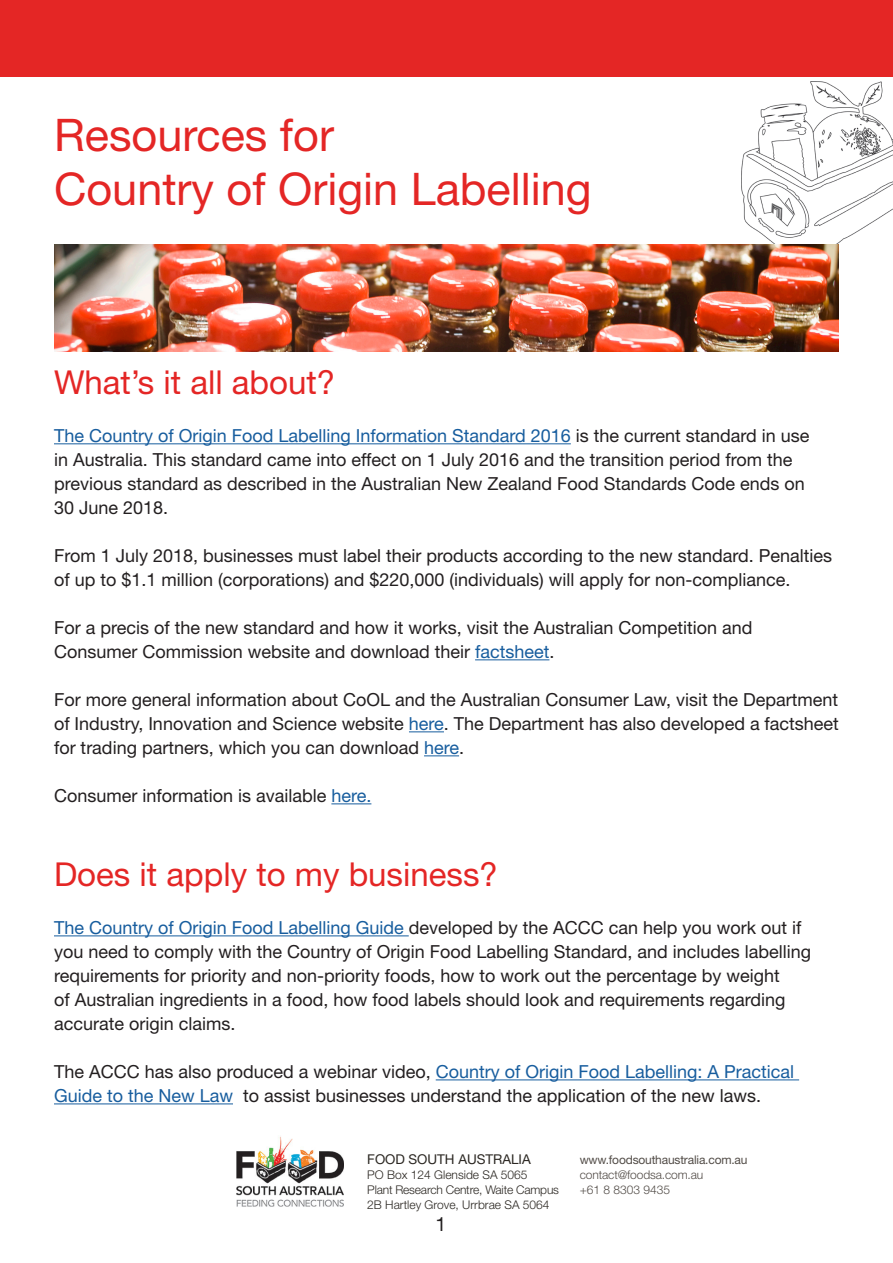
<style>
.page{position:relative;width:893px;height:1263px;background:#fff}
.page>*{position:absolute;margin:0;border:0;box-sizing:border-box;transform-origin:0 0}
.t1{font:45px "Helvetica Neue LT Std";color:#e42625}
.t2{font:33px "Helvetica Neue LT Std";color:#e42625}
.t3{font:19.5px "Helvetica Neue LT Std";color:#231f20}
.t4{font:18px/24px "Helvetica Neue LT Std";color:#231f20}
.t5{font:13.5px "Helvetica Neue LT Std";letter-spacing:-.005em;color:#2c2823}
.t6{font:300 12px/15px "Helvetica Neue LT Std";color:#2c2823}
.t7{font:300 12px/15px "Helvetica Neue LT Std";letter-spacing:-.01em;color:#524c47}
.t8{font:12px "Helvetica Neue LT Std";letter-spacing:-.015em;color:#524c47}
.s1{color:#175d9e}
</style>
<div class="page">
<div style="left:0;top:0;width:893px;height:77px;background:#e42625"></div>
<img style="left:741px;top:82px;width:152px;height:163px">
<img style="left:236px;top:1136px;width:108px;height:71px">
<img style="left:54px;top:245px;width:785px;height:106px">
<hr style="left:54px;top:443px;width:517px;height:1px;background:#175d9e">
<hr style="left:475px;top:659px;width:74px;height:1px;background:#175d9e">
<hr style="left:409px;top:731px;width:35px;height:1px;background:#175d9e">
<hr style="left:424px;top:755px;width:35px;height:1px;background:#175d9e">
<hr style="left:331px;top:803px;width:40px;height:1px;background:#175d9e">
<hr style="left:54px;top:935px;width:355px;height:1px;background:#175d9e">
<hr style="left:436px;top:1079px;width:363px;height:1px;background:#175d9e">
<hr style="left:54px;top:1103px;width:179px;height:1px;background:#175d9e">
<p class="t1" style="left:54px;top:108px;width:281px">Resources for</p>
<p class="t1" style="left:54px;top:162px;width:539px">Country of Origin Labelling</p>
<p class="t2" style="left:54px;top:363px;width:283px">What’s it all about?</p>
<p class="t4" style="left:54px;top:423px;width:757px"><span class="s1">The Country of Origin Food Labelling Information Standard 2016</span> is the current standard in use in Australia. This standard came into effect on 1 July 2016 and the transition period from the previous standard as described in the Australian New Zealand Food Standards Code ends on</p>
<p class="t4" style="left:54px;top:495px;width:116px">30 June 2018.</p>
<p class="t4" style="left:54px;top:543px;width:780px">From 1 July 2018, businesses must label their products according to the new standard. Penalties of up to $1.1 million (corporations) and $220,000 (individuals) will apply for non-compliance.</p>
<p class="t4" style="left:54px;top:615px;width:700px">For a precis of the new standard and how it works, visit the Australian Competition and<br>Consumer Commission website and download their <span class="s1">factsheet</span>.</p>
<p class="t4" style="left:54px;top:687px;width:786px;text-align:justify">For more general information about CoOL and the Australian Consumer Law, visit the Department of Industry, Innovation and Science website <span class="s1">here</span>. The Department has also developed a factsheet for trading partners, which you can download <span class="s1">here</span>.</p>
<p class="t4" style="left:54px;top:783px;width:319px">Consumer information is available <span class="s1">here.</span></p>
<p class="t2" style="left:54px;top:855px;width:445px">Does it apply to my business?</p>
<p class="t4" style="left:54px;top:915px;width:759px"><span class="s1">The Country of Origin Food Labelling Guide</span> developed by the ACCC can help you work out if you need to comply with the Country of Origin Food Labelling Standard, and includes labelling requirements for priority and non-priority foods, how to work out the percentage by weight<br>of Australian ingredients in a food, how food labels should look and requirements regarding accurate origin claims.</p>
<p class="t4" style="left:54px;top:1059px;width:742px">The ACCC has also produced a webinar video, <span class="s1">Country of Origin Food Labelling: A Practical<br>Guide to the New Law</span> to assist businesses understand the application of the new laws.</p>
<p class="t5" style="left:367px;top:1151px;width:165px">FOOD SOUTH AUSTRALIA</p>
<p class="t6" style="left:367px;top:1167px;width:193px">PO Box 124 Glenside SA 5065<br>Plant Research Centre, Waite Campus<br>2B Hartley Grove, Urrbrae SA 5064</p>
<p class="t3" style="left:436px;top:1212px;width:12px">1</p>
<p class="t8" style="left:580px;top:1152px;width:169px">www.foodsouthaustralia.com.au</p>
<p class="t7" style="left:580px;top:1167px;width:125px">contact@foodsa.com.au +61 8 8303 9435</p>
</div>
